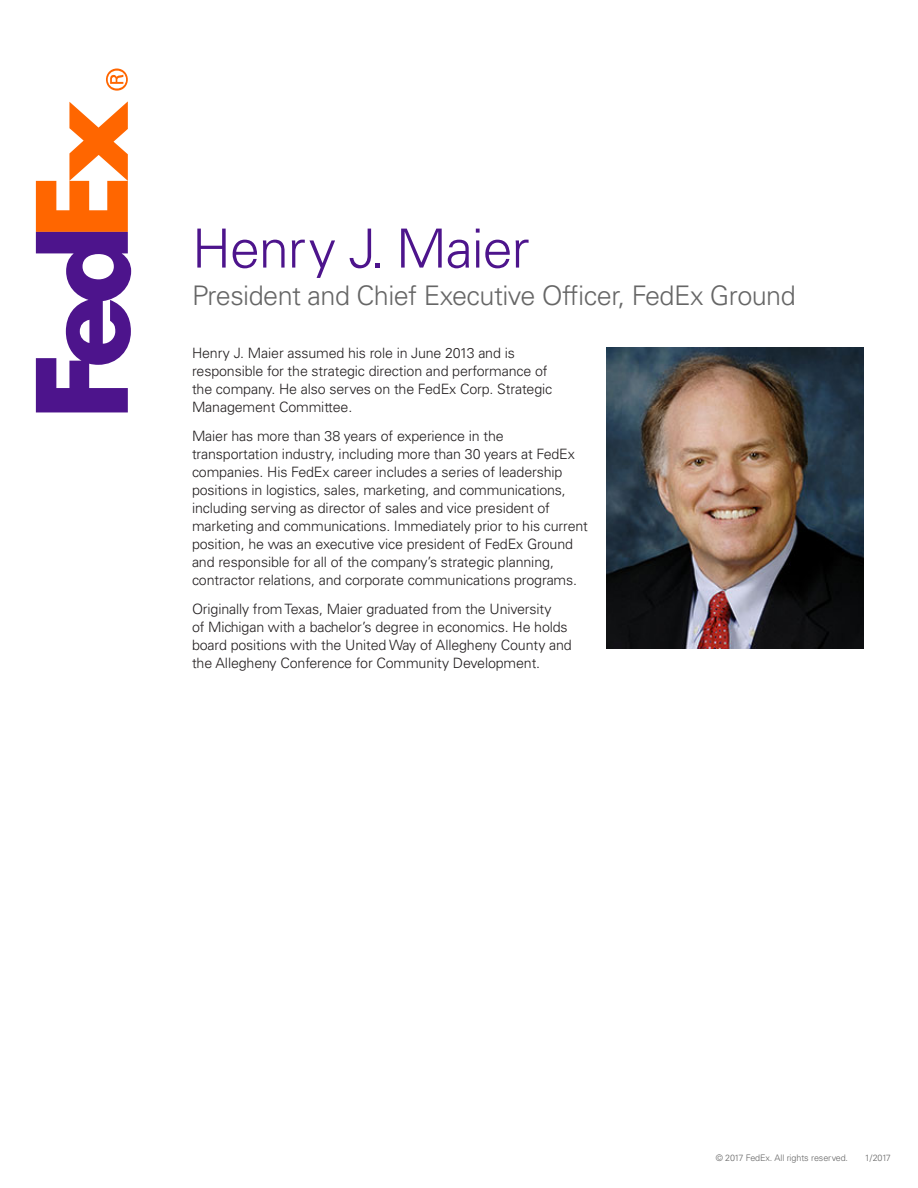
<style>
.page{position:relative;width:918px;height:1188px;background:#fff}
.page>*{position:absolute;margin:0;border:0;box-sizing:border-box;transform-origin:0 0}
.t1{font:300 54px "Univers LT Std";letter-spacing:-.02em;color:#4d148c}
.t2{font:300 27px "Univers LT Std";letter-spacing:-.02em;color:#666}
.t3{font:300 14.25px/18px "Univers LT Std";letter-spacing:-.01em;color:#231f20}
.t4{font:300 9px "Univers LT Std";letter-spacing:-.01em;color:#666}
</style>
<div class="page">
<svg style="left:106px;top:69px;width:22px;height:22px"></svg>
<svg style="left:36px;top:101px;width:95px;height:311px"></svg>
<img style="left:606px;top:348px;width:258px;height:301px">
<h1 class="t1" style="left:192px;top:216px;width:339px">Henry J. Maier</h1>
<h2 class="t2" style="left:192px;top:279px;width:605px">President and Chief Executive Officer, FedEx Ground</h2>
<p class="t3" style="left:192px;top:344px;width:362px">Henry J. Maier assumed his role in June 2013 and is responsible for the strategic direction and performance of the company. He also serves on the FedEx Corp. Strategic Management Committee.</p>
<p class="t3" style="left:192px;top:427px;width:398px">Maier has more than 38 years of experience in the transportation industry, including more than 30 years at FedEx companies. His FedEx career includes a series of leadership positions in logistics, sales, marketing, and communications, including serving as director of sales and vice president of marketing and communications. Immediately prior to his current position, he was an executive vice president of FedEx Ground and responsible for all of the company’s strategic planning, contractor relations, and corporate communications programs.</p>
<p class="t3" style="left:192px;top:600px;width:381px">Originally from Texas, Maier graduated from the University<br>of Michigan with a bachelor’s degree in economics. He holds board positions with the United Way of Allegheny County and the Allegheny Conference for Community Development.</p>
<p class="t4" style="left:716px;top:1152px;width:134px">© 2017 FedEx. All rights reserved.</p>
<p class="t4" style="left:865px;top:1152px;width:28px">1/2017</p>
</div>
